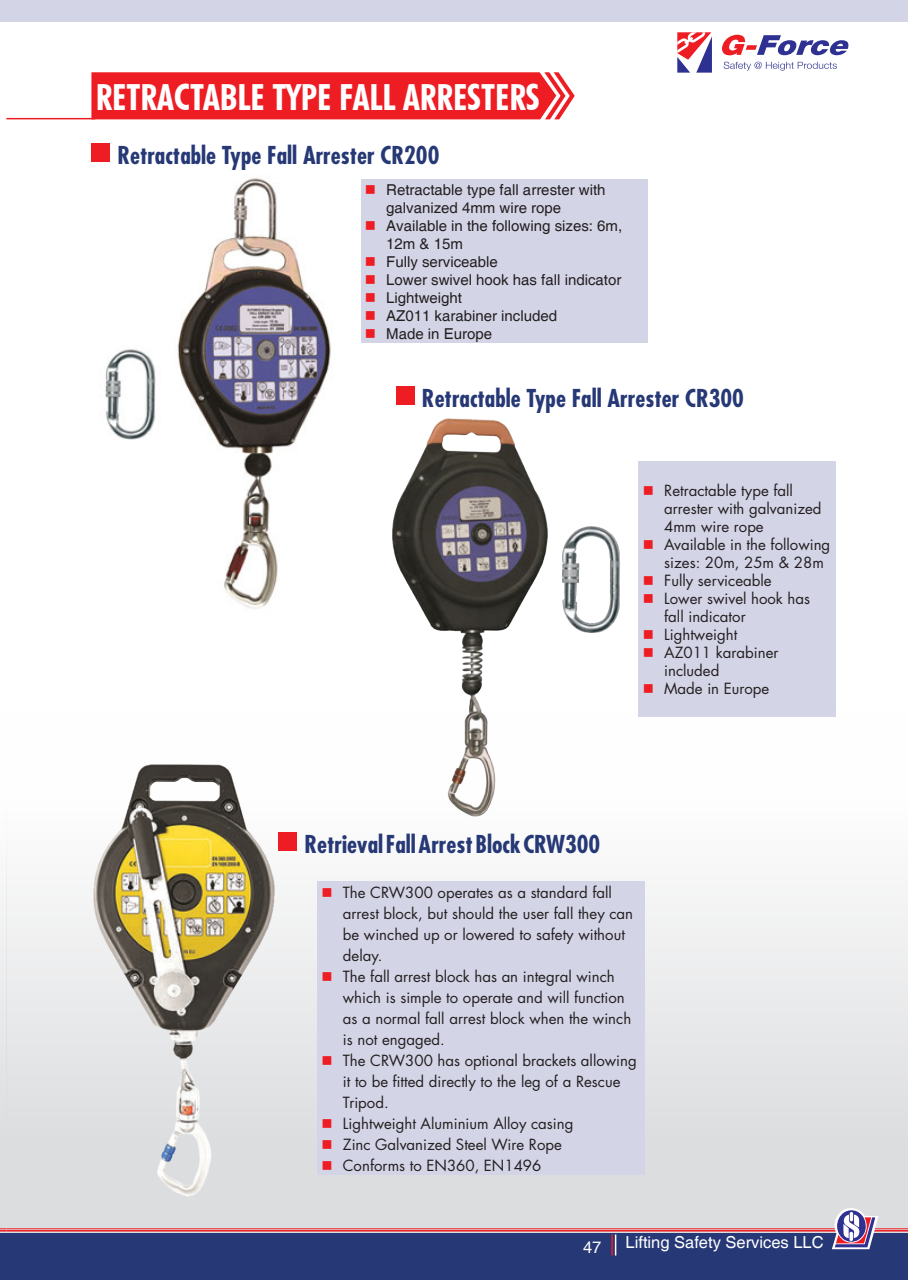
<style>
.page{position:relative;width:908px;height:1280px;background:#fff}
.page>*{position:absolute;margin:0;border:0;box-sizing:border-box;transform-origin:0 0}
.Heading-Main{font:700 condensed 36px "Futura BT";color:#fff}
.Sub_Heading{font:700 condensed 24px "Futura Std";color:#263875}
.t1{font:16.5px "Helvetica";color:#fff}
.t2{font:15px/21px "Futura Std";color:#231f20}
.t3{font:15px/18px "Helvetica";color:#231f20}
</style>
<div class="page">
<div style="left:6px;top:711px;width:902px;height:553px;background:linear-gradient(to bottom,#fff,#d5d3d6)"></div>
<svg style="left:0;top:891px;width:6px;height:342px;fill:#e4e5e6"></svg>
<div style="left:6px;top:1233px;width:902px;height:47px;background:#263875"></div>
<div style="left:0;top:1233px;width:6px;height:47px;background:#263875"></div>
<hr style="left:6px;top:1228px;width:902px;height:1px;background:#ee1d23">
<hr style="left:6px;top:1230px;width:902px;height:1px;background:#ee1d23">
<svg style="left:0;top:1228px;width:6px;height:3px"></svg>
<svg style="left:832px;top:1206px;width:46px;height:43px"></svg>
<hr style="left:611px;top:1234px;width:2px;height:21px;background:#ee1d23">
<svg style="left:615px;top:1234px;width:1px;height:21px"></svg>
<div style="left:0;top:0;width:6px;height:21px;background:#d4d4e7"></div>
<div style="left:6px;top:0;width:902px;height:21px;background:#d4d4e7"></div>
<div style="left:91px;top:72px;width:484px;height:47px;background:#ee1d23"></div>
<hr style="left:6px;top:118px;width:89px;height:1px;background:#ee1d23">
<svg style="left:677px;top:32px;width:35px;height:41px"></svg>
<svg style="left:722px;top:35px;width:127px;height:20px"></svg>
<svg style="left:723px;top:62px;width:114px;height:9px"></svg>
<div style="left:91px;top:144px;width:19px;height:18px;background:#ee1d23"></div>
<div style="left:396px;top:387px;width:19px;height:18px;background:#ee1d23"></div>
<div style="left:278px;top:832px;width:19px;height:19px;background:#ee1d23"></div>
<div style="left:361px;top:179px;width:286px;height:164px;background:#d4d4e7"></div>
<div style="left:639px;top:461px;width:197px;height:256px;background:#d4d4e7"></div>
<div style="left:317px;top:881px;width:327px;height:294px;background:#d4d4e7"></div>
<img style="left:388px;top:418px;width:164px;height:401px">
<img style="left:562px;top:526px;width:58px;height:107px">
<img style="left:105px;top:349px;width:51px;height:91px">
<img style="left:177px;top:178px;width:154px;height:431px">
<img style="left:94px;top:765px;width:180px;height:432px">
<p class="Heading-Main" style="left:96px;top:75px;width:445px">RETRACTABLE TYPE FALL ARRESTERS</p>
<p class="Sub_Heading" style="left:117px;top:140px;width:323px">Retractable Type Fall Arrester CR200</p>
<p class="t3" style="left:386px;top:181px;width:221px">Retractable type fall arrester with galvanized 4mm wire rope</p>
<p class="t3" style="left:386px;top:217px;width:237px">Available in the following sizes: 6m,<br>12m &amp; 15m</p>
<p class="t3" style="left:386px;top:253px;width:113px">Fully serviceable</p>
<p class="t3" style="left:386px;top:271px;width:237px">Lower swivel hook has fall indicator</p>
<p class="t3" style="left:386px;top:289px;width:77px">Lightweight</p>
<p class="t3" style="left:386px;top:307px;width:172px">AZ011 karabiner included</p>
<p class="t3" style="left:386px;top:325px;width:107px">Made in Europe</p>
<p class="Sub_Heading" style="left:422px;top:383px;width:323px">Retractable Type Fall Arrester CR300</p>
<p class="t2" style="left:664px;top:482px;width:159px;line-height:18px">Retractable type fall arrester with galvanized<br>4mm wire rope</p>
<p class="t2" style="left:664px;top:536px;width:168px;line-height:18px">Available in the following sizes: 20m, 25m &amp; 28m</p>
<p class="t2" style="left:664px;top:570px;width:109px">Fully serviceable</p>
<p class="t2" style="left:664px;top:590px;width:147px;line-height:18px">Lower swivel hook has fall indicator</p>
<p class="t2" style="left:664px;top:624px;width:75px">Lightweight</p>
<p class="t2" style="left:664px;top:644px;width:116px;line-height:18px">AZ011 karabiner included</p>
<p class="t2" style="left:664px;top:678px;width:107px">Made in Europe</p>
<p class="Sub_Heading" style="left:304px;top:829px;width:297px">Retrieval Fall Arrest Block CRW300</p>
<p class="t2" style="left:343px;top:882px;width:292px">The CRW300 operates as a standard fall arrest block, but should the user fall they can be winched up or lowered to safety without delay.</p>
<p class="t2" style="left:343px;top:966px;width:290px">The fall arrest block has an integral winch which is simple to operate and will function as a normal fall arrest block when the winch is not engaged.</p>
<p class="t2" style="left:343px;top:1050px;width:295px">The CRW300 has optional brackets allowing it to be fitted directly to the leg of a Rescue<br>Tripod.</p>
<p class="t2" style="left:343px;top:1113px;width:232px">Lightweight Aluminium Alloy casing</p>
<p class="t2" style="left:343px;top:1134px;width:221px">Zinc Galvanized Steel Wire Rope</p>
<p class="t2" style="left:343px;top:1155px;width:200px">Conforms to EN360, EN1496</p>
<p class="t1" style="left:583px;top:1238px;width:20px">47</p>
<p class="t1" style="left:625px;top:1233px;width:200px">Lifting Safety Services LLC</p>
</div>
